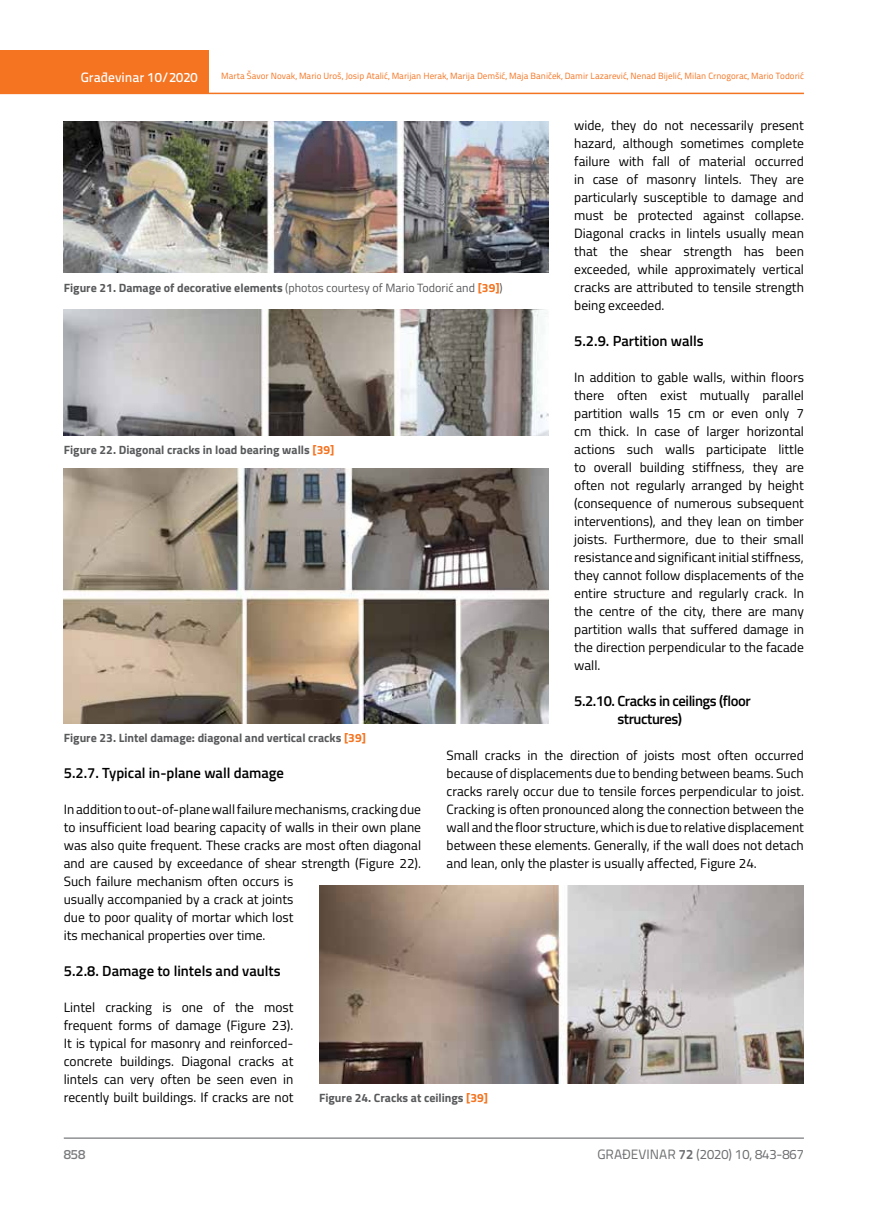
<style>
.page{position:relative;width:872px;height:1212px;background:#fff}
.page>*{position:absolute;margin:0;border:0;box-sizing:border-box;transform-origin:0 0}
.t1{font:600 14.7px "Titillium";color:#000}
.t2{font:600 14.7px/18px "Titillium";letter-spacing:-.03em;color:#000}
.t3{font:13.5px/18px "Titillium";color:#000;text-align:justify}
.t4{font:13.5px "Titillium Text 22 L";color:#6d6e71}
.t5{font:500 13.5px "Titillium Text 22 L";color:#fff}
.t6{font:500 13.5px "Titillium Text 22 L";color:#797a7d}
.t7{font:700 12px "Titillium";color:#58595b}
.t8{font:9px "Titillium Text 22 L";color:#f47421}
.s1{font-weight:400}
.s2{color:#f47421}
.s3{font-weight:700}
</style>
<div class="page">
<div style="left:0;top:50px;width:208px;height:44px;background:#f47421"></div>
<hr style="left:0;top:93px;width:804px;height:1px;background:#f47421">
<hr style="left:64px;top:1138px;width:740px;height:1px;background:#58595b">
<img style="left:64px;top:469px;width:485px;height:255px">
<img style="left:319px;top:885px;width:485px;height:198px">
<img style="left:64px;top:310px;width:485px;height:126px">
<img style="left:64px;top:121px;width:485px;height:152px">
<p class="t5" style="left:81px;top:67px;width:118px">Građevinar 10/2020</p>
<p class="t8" style="left:221px;top:69px;width:584px">Marta Šavor Novak, Mario Uroš, Josip Atalić, Marijan Herak, Marija Demšić, Maja Baniček, Damir Lazarević, Nenad Bijelić, Milan Crnogorac, Mario Todorić</p>
<p class="t3" style="left:574px;top:115px;width:231px">wide, they do not necessarily present hazard, although sometimes complete failure with fall of material occurred in case of masonry lintels. They are particularly susceptible to damage and must be protected against collapse.<br>Diagonal cracks in lintels usually mean that the shear strength has been exceeded, while approximately vertical cracks are attributed to tensile strength being exceeded.</p>
<p class="t1" style="left:574px;top:330px;width:131px">5.2.9. Partition walls</p>
<p class="t3" style="left:574px;top:367px;width:231px">In addition to gable walls, within floors there often exist mutually parallel partition walls 15 cm or even only 7 cm thick. In case of larger horizontal actions such walls participate little to overall building stiffness, they are often not regularly arranged by height (consequence of numerous subsequent interventions), and they lean on timber joists. Furthermore, due to their small resistance and significant initial stiffness, they cannot follow displacements of the entire structure and regularly crack. In the centre of the city, there are many partition walls that suffered damage in the direction perpendicular to the facade wall.</p>
<p class="t2" style="left:617px;top:691px;width:135px;text-indent:-43px">5.2.10. Cracks in ceilings (floor structures)</p>
<p class="t3" style="left:446px;top:746px;width:359px">Small cracks in the direction of joists most often occurred because of displacements due to bending between beams. Such cracks rarely occur due to tensile forces perpendicular to joist.<br>Cracking is often pronounced along the connection between the wall and the floor structure, which is due to relative displacement between these elements. Generally, if the wall does not detach and lean, only the plaster is usually affected, Figure 24.</p>
<p class="t7" style="left:64px;top:278px;width:440px">Figure 21. Damage of decorative elements <span class="s1">(photos courtesy of Mario Todorić and</span> <span class="s2">[39]</span><span class="s1">)</span></p>
<p class="t7" style="left:64px;top:440px;width:272px">Figure 22. Diagonal cracks in load bearing walls <span class="s2">[39]</span></p>
<p class="t7" style="left:64px;top:729px;width:304px">Figure 23. Lintel damage: diagonal and vertical cracks <span class="s2">[39]</span></p>
<p class="t1" style="left:64px;top:762px;width:222px">5.2.7. Typical in-plane wall damage</p>
<p class="t3" style="left:64px;top:800px;width:359px;text-align:left">In addition to out-of-plane wall failure mechanisms, cracking due to insufficient load bearing capacity of walls in their own plane was also quite frequent. These cracks are most often diagonal and are caused by exceedance of shear strength (Figure 22).<br>Such failure mechanism often occurs is<br>usually accompanied by a crack at joints<br>due to poor quality of mortar which lost<br>its mechanical properties over time.</p>
<p class="t1" style="left:64px;top:960px;width:218px">5.2.8. Damage to lintels and vaults</p>
<p class="t3" style="left:64px;top:998px;width:231px">Lintel cracking is one of the most frequent forms of damage (Figure 23).<br>It is typical for masonry and reinforced&shy;concrete buildings. Diagonal cracks at lintels can very often be seen even in recently built buildings. If cracks are not</p>
<p class="t7" style="left:319px;top:1089px;width:171px">Figure 24. Cracks at ceilings <span class="s2">[39]</span></p>
<p class="t6" style="left:64px;top:1144px;width:23px">858</p>
<p class="t4" style="left:597px;top:1144px;width:208px">GRAĐEVINAR <span class="s3">72</span> (2020) 10, 843-867</p>
</div>
